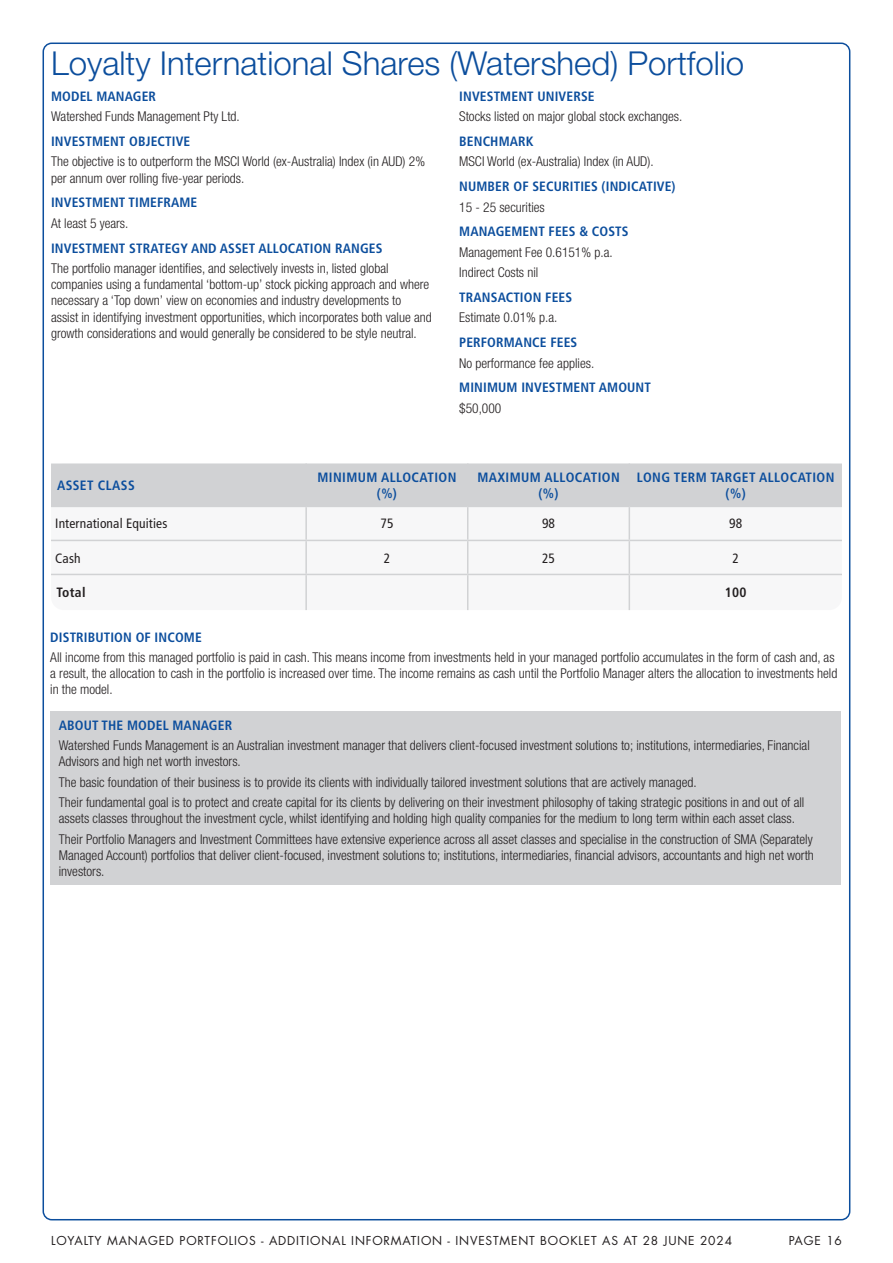
<style>
.page{position:relative;width:893px;height:1263px;background:#fff}
.page>*{position:absolute;margin:0;border:0;box-sizing:border-box;transform-origin:0 0}
.Section{font:300 33px "Helvetica Neue LT Pro";color:#0c4e9d}
.Body{font:300 condensed 13.5px/16.2px "Helvetica Neue LT Pro";color:#231f20}
.Headings{font:700 condensed 13.5px "Frutiger LT Std";letter-spacing:.01em;color:#0c4e9d}
.Table_Header{font:700 condensed 13.5px/15.8px "Frutiger LT Std";letter-spacing:.03em;color:#0c4e9d;text-align:center}
.Table_Text{font:condensed 13.5px "Frutiger LT Std";letter-spacing:.01em;color:#231f20}
.Table_Bold{font:700 condensed 13.5px "Frutiger LT Std";letter-spacing:.03em;color:#231f20}
.t1{font:12px "Futura Std";letter-spacing:.07em;color:#231f20}
</style>
<div class="page">
<div style="left:51px;top:463px;width:791px;height:147px;background:#f7f7f8;border-radius:13px"></div>
<div style="left:51px;top:463px;width:791px;height:43px;background:#d1d2d4"></div>
<hr style="left:305px;top:463px;width:2px;height:43px;background:#d1d2d4">
<hr style="left:467px;top:463px;width:1px;height:43px;background:#d1d2d4">
<hr style="left:629px;top:463px;width:1px;height:43px;background:#d1d2d4">
<hr style="left:51px;top:506px;width:255px;height:1px;background:#d1d2d4">
<hr style="left:306px;top:506px;width:162px;height:1px;background:#d1d2d4">
<hr style="left:305px;top:507px;width:2px;height:33px;background:#d1d2d4">
<hr style="left:468px;top:506px;width:161px;height:1px;background:#d1d2d4">
<hr style="left:467px;top:507px;width:1px;height:33px;background:#d1d2d4">
<hr style="left:629px;top:506px;width:213px;height:1px;background:#d1d2d4">
<hr style="left:629px;top:507px;width:1px;height:33px;background:#d1d2d4">
<hr style="left:51px;top:540px;width:255px;height:1px;background:#d1d2d4">
<hr style="left:306px;top:540px;width:162px;height:1px;background:#d1d2d4">
<hr style="left:305px;top:541px;width:2px;height:33px;background:#d1d2d4">
<hr style="left:468px;top:540px;width:161px;height:1px;background:#d1d2d4">
<hr style="left:467px;top:541px;width:1px;height:33px;background:#d1d2d4">
<hr style="left:629px;top:540px;width:213px;height:1px;background:#d1d2d4">
<hr style="left:629px;top:541px;width:1px;height:33px;background:#d1d2d4">
<hr style="left:51px;top:574px;width:255px;height:1px;background:#d1d2d4">
<hr style="left:306px;top:574px;width:162px;height:1px;background:#d1d2d4">
<hr style="left:305px;top:575px;width:2px;height:35px;background:#d1d2d4">
<hr style="left:468px;top:574px;width:161px;height:1px;background:#d1d2d4">
<hr style="left:467px;top:575px;width:1px;height:35px;background:#d1d2d4">
<hr style="left:629px;top:574px;width:213px;height:1px;background:#d1d2d4">
<hr style="left:629px;top:575px;width:1px;height:35px;background:#d1d2d4">
<div style="left:50px;top:711px;width:791px;height:174px;background:#d1d2d4"></div>
<p class="Section" style="left:51px;top:43px;width:695px">Loyalty International Shares (Watershed) Portfolio</p>
<p class="Headings" style="left:51px;top:88px;width:107px">MODEL MANAGER</p>
<p class="Body" style="left:51px;top:108px;width:190px">Watershed Funds Management Pty Ltd.</p>
<p class="Headings" style="left:51px;top:133px;width:141px">INVESTMENT OBJECTIVE</p>
<p class="Body" style="left:51px;top:153px;width:376px">The objective is to outperform the MSCI World (ex-Australia) Index (in AUD) 2% per annum over rolling five-year periods.</p>
<p class="Headings" style="left:51px;top:195px;width:148px">INVESTMENT TIMEFRAME</p>
<p class="Body" style="left:51px;top:215px;width:79px">At least 5 years.</p>
<p class="Headings" style="left:51px;top:240px;width:333px">INVESTMENT STRATEGY AND ASSET ALLOCATION RANGES</p>
<p class="Body" style="left:51px;top:260px;width:382px">The portfolio manager identifies, and selectively invests in, listed global companies using a fundamental ‘bottom-up’ stock picking approach and where necessary a ‘Top down’ view on economies and industry developments to assist in identifying investment opportunities, which incorporates both value and growth considerations and would generally be considered to be style neutral.</p>
<p class="Headings" style="left:459px;top:88px;width:137px">INVESTMENT UNIVERSE</p>
<p class="Body" style="left:459px;top:108px;width:225px">Stocks listed on major global stock exchanges.</p>
<p class="Headings" style="left:459px;top:133px;width:76px">BENCHMARK</p>
<p class="Body" style="left:459px;top:153px;width:196px">MSCI World (ex-Australia) Index (in AUD).</p>
<p class="Headings" style="left:459px;top:178px;width:218px">NUMBER OF SECURITIES (INDICATIVE)</p>
<p class="Body" style="left:459px;top:199px;width:87px">15 - 25 securities</p>
<p class="Headings" style="left:459px;top:224px;width:171px">MANAGEMENT FEES &amp; COSTS</p>
<p class="Body" style="left:459px;top:244px;width:155px">Management Fee 0.6151% p.a.</p>
<p class="Body" style="left:459px;top:264px;width:81px">Indirect Costs nil</p>
<p class="Headings" style="left:459px;top:289px;width:114px">TRANSACTION FEES</p>
<p class="Body" style="left:459px;top:309px;width:100px">Estimate 0.01% p.a.</p>
<p class="Headings" style="left:459px;top:334px;width:120px">PERFORMANCE FEES</p>
<p class="Body" style="left:459px;top:355px;width:137px">No performance fee applies.</p>
<p class="Headings" style="left:459px;top:380px;width:193px">MINIMUM INVESTMENT AMOUNT</p>
<p class="Body" style="left:459px;top:400px;width:44px">$50,000</p>
<p class="Table_Header" style="left:57px;top:477px;width:79px">ASSET CLASS</p>
<p class="Table_Header" style="left:317px;top:470px;width:140px">MINIMUM ALLOCATION (%)</p>
<p class="Table_Header" style="left:477px;top:470px;width:144px">MAXIMUM ALLOCATION (%)</p>
<p class="Table_Header" style="left:637px;top:470px;width:199px">LONG TERM TARGET ALLOCATION (%)</p>
<p class="Table_Text" style="left:55px;top:516px;width:114px">International Equities</p>
<p class="Table_Text" style="left:380px;top:516px;width:15px">75</p>
<p class="Table_Text" style="left:542px;top:516px;width:15px">98</p>
<p class="Table_Text" style="left:729px;top:516px;width:15px">98</p>
<p class="Table_Text" style="left:55px;top:550px;width:27px">Cash</p>
<p class="Table_Text" style="left:384px;top:550px;width:8px">2</p>
<p class="Table_Text" style="left:542px;top:550px;width:15px">25</p>
<p class="Table_Text" style="left:732px;top:550px;width:8px">2</p>
<p class="Table_Bold" style="left:56px;top:585px;width:31px">Total</p>
<p class="Table_Bold" style="left:725px;top:585px;width:23px">100</p>
<p class="Headings" style="left:50px;top:629px;width:153px">DISTRIBUTION OF INCOME</p>
<p class="Body" style="left:50px;top:649px;width:789px">All income from this managed portfolio is paid in cash. This means income from investments held in your managed portfolio accumulates in the form of cash and, as a result, the allocation to cash in the portfolio is increased over time. The income remains as cash until the Portfolio Manager alters the allocation to investments held in the model.</p>
<p class="Headings" style="left:59px;top:717px;width:175px">ABOUT THE MODEL MANAGER</p>
<p class="Body" style="left:59px;top:737px;width:752px">Watershed Funds Management is an Australian investment manager that delivers client-focused investment solutions to; institutions, intermediaries, Financial<br>Advisors and high net worth investors.</p>
<p class="Body" style="left:59px;top:774px;width:639px">The basic foundation of their business is to provide its clients with individually tailored investment solutions that are actively managed.</p>
<p class="Body" style="left:59px;top:794px;width:747px">Their fundamental goal is to protect and create capital for its clients by delivering on their investment philosophy of taking strategic positions in and out of all assets classes throughout the investment cycle, whilst identifying and holding high quality companies for the medium to long term within each asset class.</p>
<p class="Body" style="left:59px;top:831px;width:757px;text-align:justify">Their Portfolio Managers and Investment Committees have extensive experience across all asset classes and specialise in the construction of SMA (Separately Managed Account) portfolios that deliver client-focused, investment solutions to; institutions, intermediaries, financial advisors, accountants and high net worth investors.</p>
<p class="t1" style="left:51px;top:1233px;width:683px">LOYALTY MANAGED PORTFOLIOS - ADDITIONAL INFORMATION - INVESTMENT BOOKLET AS AT 28 JUNE 2024</p>
<p class="t1" style="left:789px;top:1233px;width:55px">PAGE 16</p>
</div>
